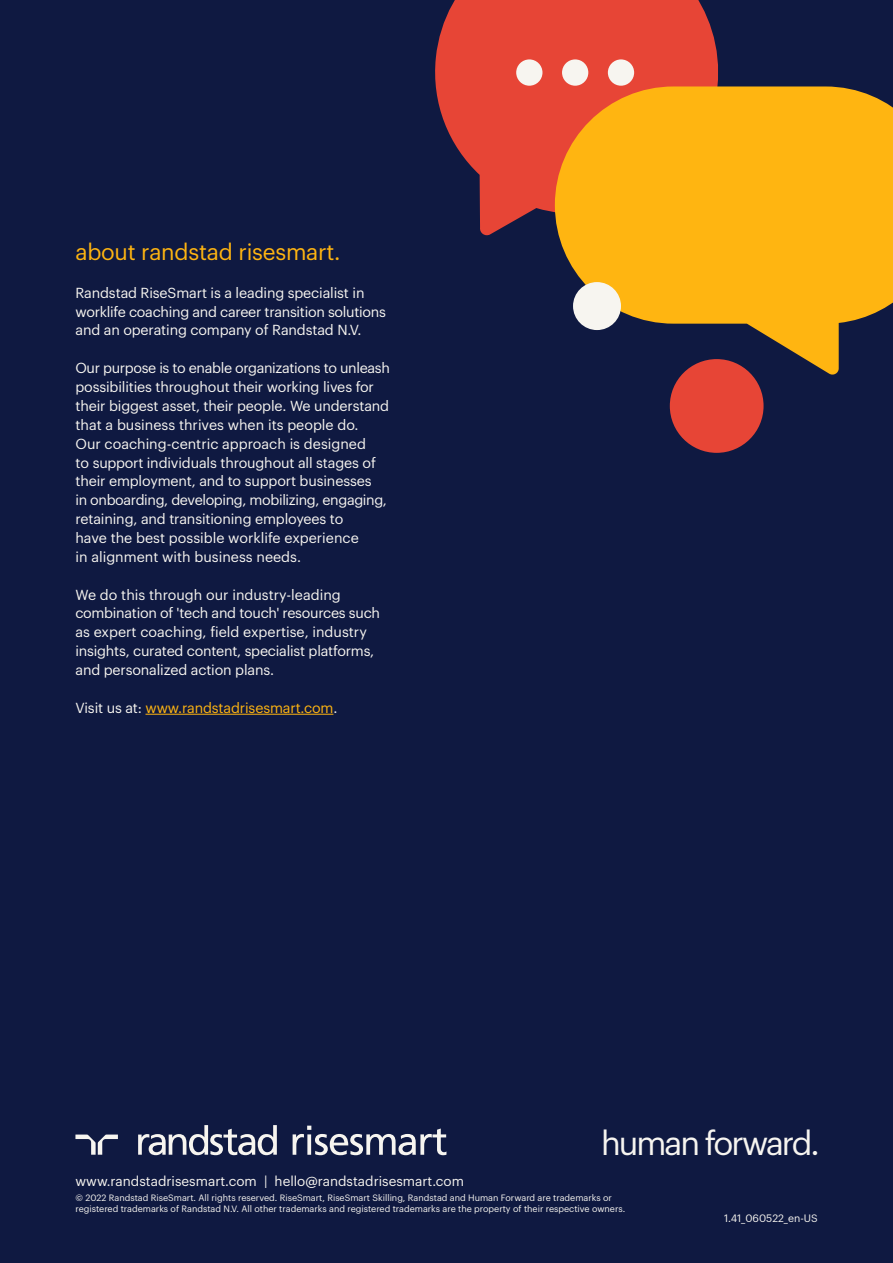
<style>
.page{position:relative;width:893px;height:1263px;background:#0f1941}
.page>*{position:absolute;margin:0;border:0;box-sizing:border-box;transform-origin:0 0}
.t1{font:33px "Graphik";letter-spacing:-.06em;color:#f7f5f0}
.t2{font:22.5px "Graphik";letter-spacing:-.01em;color:#ffb511}
.t3{font:14.25px/18.9px "Graphik";letter-spacing:-.01em;color:#f7f5f0}
.t4{font:14.25px "Graphik";letter-spacing:-.01em;color:#ffb511}
.t5{font:13.5px "Graphik";color:#f7f5f0}
.t6{font:10.5px "Graphik";color:#f7f5f0}
.t7{font:9px/10.8px "Graphik";color:#f7f5f0}
.s1{color:#f7f5f0}
</style>
<div class="page">
<svg style="left:75px;top:1134px;width:43px;height:21px"></svg>
<svg style="left:138px;top:1125px;width:139px;height:30px"></svg>
<svg style="left:293px;top:1125px;width:153px;height:30px"></svg>
<hr style="left:145px;top:714px;width:188px;height:1px;background:#ffb511">
<svg style="left:435px;top:0;width:283px;height:236px;background:#c73e37"></svg>
<svg style="left:555px;top:86px;width:338px;height:290px;fill:#ffb511"></svg>
<div style="left:562px;top:59px;width:26px;height:27px;background:#f7f5f0;border-radius:50%"></div>
<div style="left:516px;top:59px;width:26px;height:27px;background:#f7f5f0;border-radius:50%"></div>
<div style="left:608px;top:59px;width:26px;height:27px;background:#f7f5f0;border-radius:50%"></div>
<div style="left:670px;top:359px;width:94px;height:94px;background:#e74536;border-radius:50%"></div>
<div style="left:573px;top:282px;width:48px;height:48px;background:#f7f5f0;border-radius:50%"></div>
<h2 class="t2" style="left:75px;top:242px;width:267px">about randstad risesmart.</h2>
<p class="t3" style="left:75px;top:284px;width:312px">Randstad RiseSmart is a leading specialist in worklife coaching and career transition solutions and an operating company of Randstad N.V.</p>
<p class="t3" style="left:75px;top:359px;width:316px">Our purpose is to enable organizations to unleash possibilities throughout their working lives for their biggest asset, their people. We understand that a business thrives when its people do.<br>Our coaching-centric approach is designed<br>to support individuals throughout all stages of their employment, and to support businesses<br>in onboarding, developing, mobilizing, engaging, retaining, and transitioning employees to<br>have the best possible worklife experience<br>in alignment with business needs.</p>
<p class="t3" style="left:75px;top:586px;width:306px">We do this through our industry-leading combination of 'tech and touch' resources such as expert coaching, field expertise, industry insights, curated content, specialist platforms, and personalized action plans.</p>
<p class="t4" style="left:75px;top:701px;width:263px"><span class="s1">Visit us at:</span> www.randstadrisesmart.com<span class="s1">.</span></p>
<h1 class="t1" style="left:601px;top:1128px;width:220px">human forward.</h1>
<p class="t5" style="left:75px;top:1175px;width:390px">www.randstadrisesmart.com | hello@randstadrisesmart.com</p>
<p class="t7" style="left:75px;top:1193px;width:551px">© 2022 Randstad RiseSmart. All rights reserved. RiseSmart, RiseSmart Skilling, Randstad and Human Forward are trademarks or registered trademarks of Randstad N.V. All other trademarks and registered trademarks are the property of their respective owners.</p>
<p class="t6" style="left:724px;top:1214px;width:95px">1.41_060522_en-US</p>
</div>
